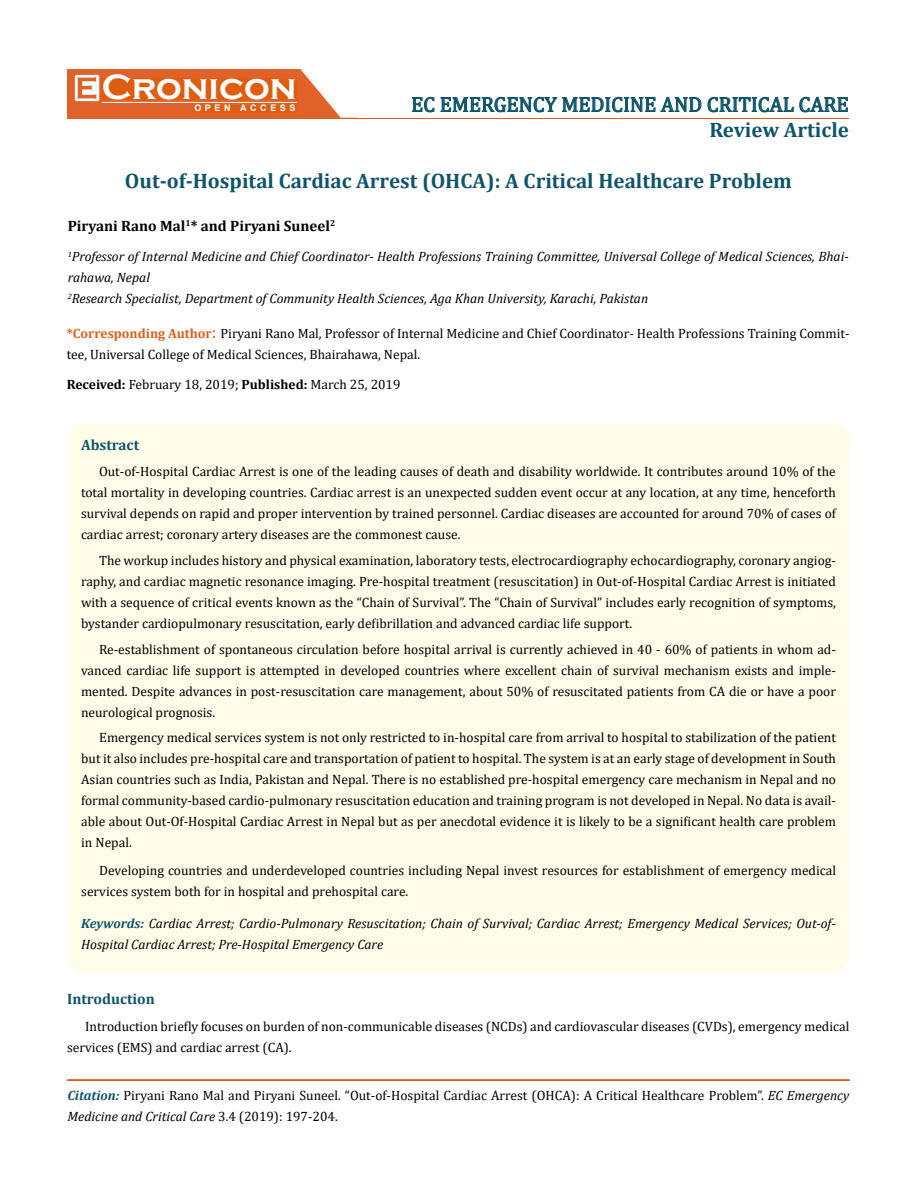
<style>
.page{position:relative;width:917px;height:1190px;background:#fff}
.page>*{position:absolute;margin:0;border:0;box-sizing:border-box;transform-origin:0 0}
.t1{font:700 36px "Copperplate Gothic";color:#fff}
.t2{font:700 21px "Cambria";color:#0e546a}
.t3{font:21px "Cambria";color:#0e546a}
.t4{font:700 15px "Cambria";color:#000}
.t5{font:700 15px "Cambria";color:#0e546a}
.t6{font:13.5px/21px "Cambria";color:#000}
.t7{font:italic 13.5px/21px "Cambria";color:#000}
.t8{font:700 9px "Arial";letter-spacing:.4em;color:#fff}
.s1{font-weight:700;color:#e05d1a}
.s2{font-size:18px;color:#e05d1a}
.s3{font-weight:700}
.s4{font-weight:700;color:#0e546a}
.s5{font-weight:700;font-style:italic;color:#0e546a}
.s6{font-style:italic}
</style>
<div class="page">
<div style="left:67px;top:70px;width:290px;height:49px;background:#e06228"></div>
<svg style="left:300px;top:69px;width:58px;height:49px"></svg>
<img style="left:75px;top:75px;width:24px;height:26px">
<div style="left:102px;top:79px;width:195px;height:21px;background:#df5d11"></div>
<div style="left:194px;top:105px;width:103px;height:7px;background:#df5d11"></div>
<svg style="left:412px;top:97px;width:289px;height:15px"></svg>
<svg style="left:707px;top:97px;width:141px;height:15px"></svg>
<hr style="left:102px;top:102px;width:194px;height:1px;background:#fff">
<hr style="left:279px;top:118px;width:569px;height:1px;background:#e05d1a">
<hr style="left:67px;top:1080px;width:782px;height:1px;background:#e05d1a">
<div style="left:67px;top:1079px;width:782px;height:1px;border:1px solid #e05d1a"></div>
<div style="left:68px;top:423px;width:781px;height:550px;background:#fffde9;border-radius:18px"></div>
<h1 class="t1" style="left:102px;top:68px;width:196px">Cronicon</h1>
<p class="t8" style="left:194px;top:102px;width:103px">OPEN ACCESS</p>
<h2 class="t3" style="left:411px;top:92px;width:439px">EC EMERGENCY MEDICINE AND CRITICAL CARE</h2>
<h2 class="t2" style="left:709px;top:115px;width:141px">Review Article</h2>
<h2 class="t2" style="left:125px;top:166px;width:668px">Out-of-Hospital Cardiac Arrest (OHCA): A Critical Healthcare Problem</h2>
<p class="t4" style="left:68px;top:215px;width:269px">Piryani Rano Mal<sup>1</sup>* and Piryani Suneel<sup>2</sup></p>
<p class="t7" style="left:68px;top:245px;width:782px"><sup>1</sup>Professor of Internal Medicine and Chief Coordinator- Health Professions Training Committee, Universal College of Medical Sciences, Bhai&shy;rahawa, Nepal<br><sup>2</sup>Research Specialist, Department of Community Health Sciences, Aga Khan University, Karachi, Pakistan</p>
<p class="t6" style="left:67px;top:322px;width:784px"><span class="s1">*Corresponding Author</span><span class="s2">:</span> Piryani Rano Mal, Professor of Internal Medicine and Chief Coordinator- Health Professions Training Commit&shy;tee, Universal College of Medical Sciences, Bhairahawa, Nepal.</p>
<p class="t6" style="left:67px;top:374px;width:335px"><span class="s3">Received:</span> February 18, 2019; <span class="s3">Published:</span> March 25, 2019</p>
<p class="t5" style="left:81px;top:434px;width:60px">Abstract</p>
<p class="t6" style="left:81px;top:460px;width:756px;text-align:justify;text-indent:18px">Out-of-Hospital Cardiac Arrest is one of the leading causes of death and disability worldwide. It contributes around 10% of the total mortality in developing countries. Cardiac arrest is an unexpected sudden event occur at any location, at any time, henceforth survival depends on rapid and proper intervention by trained personnel. Cardiac diseases are accounted for around 70% of cases of cardiac arrest; coronary artery diseases are the commonest cause.</p>
<p class="t6" style="left:81px;top:549px;width:756px;text-align:justify;text-indent:18px">The workup includes history and physical examination, laboratory tests, electrocardiography echocardiography, coronary angiog&shy;raphy, and cardiac magnetic resonance imaging. Pre-hospital treatment (resuscitation) in Out-of-Hospital Cardiac Arrest is initiated with a sequence of critical events known as the “Chain of Survival”. The “Chain of Survival” includes early recognition of symptoms, bystander cardiopulmonary resuscitation, early defibrillation and advanced cardiac life support.</p>
<p class="t6" style="left:81px;top:639px;width:756px;text-align:justify;text-indent:18px">Re-establishment of spontaneous circulation before hospital arrival is currently achieved in 40 - 60% of patients in whom ad&shy;vanced cardiac life support is attempted in developed countries where excellent chain of survival mechanism exists and imple&shy;mented. Despite advances in post-resuscitation care management, about 50% of resuscitated patients from CA die or have a poor neurological prognosis.</p>
<p class="t6" style="left:81px;top:726px;width:756px;text-align:justify;text-indent:18px">Emergency medical services system is not only restricted to in-hospital care from arrival to hospital to stabilization of the patient but it also includes pre-hospital care and transportation of patient to hospital. The system is at an early stage of development in South Asian countries such as India, Pakistan and Nepal. There is no established pre-hospital emergency care mechanism in Nepal and no formal community-based cardio-pulmonary resuscitation education and training program is not developed in Nepal. No data is avail&shy;able about Out-Of-Hospital Cardiac Arrest in Nepal but as per anecdotal evidence it is likely to be a significant health care problem in Nepal.</p>
<p class="t6" style="left:81px;top:859px;width:756px;text-indent:18px">Developing countries and underdeveloped countries including Nepal invest resources for establishment of emergency medical services system both for in hospital and prehospital care.</p>
<p class="t7" style="left:81px;top:912px;width:756px"><span class="s4">Keywords:</span> Cardiac Arrest; Cardio-Pulmonary Resuscitation; Chain of Survival; Cardiac Arrest; Emergency Medical Services; Out-of-<br>Hospital Cardiac Arrest; Pre-Hospital Emergency Care</p>
<p class="t5" style="left:67px;top:988px;width:89px">Introduction</p>
<p class="t6" style="left:67px;top:1015px;width:783px;text-indent:18px">Introduction briefly focuses on burden of non-communicable diseases (NCDs) and cardiovascular diseases (CVDs), emergency medical services (EMS) and cardiac arrest (CA).</p>
<p class="t6" style="left:67px;top:1084px;width:783px"><span class="s5">Citation:</span> Piryani Rano Mal and Piryani Suneel. “Out-of-Hospital Cardiac Arrest (OHCA): A Critical Healthcare Problem”. <span class="s6">EC Emergency<br>Medicine and Critical Care</span> 3.4 (2019): 197-204.</p>
</div>
